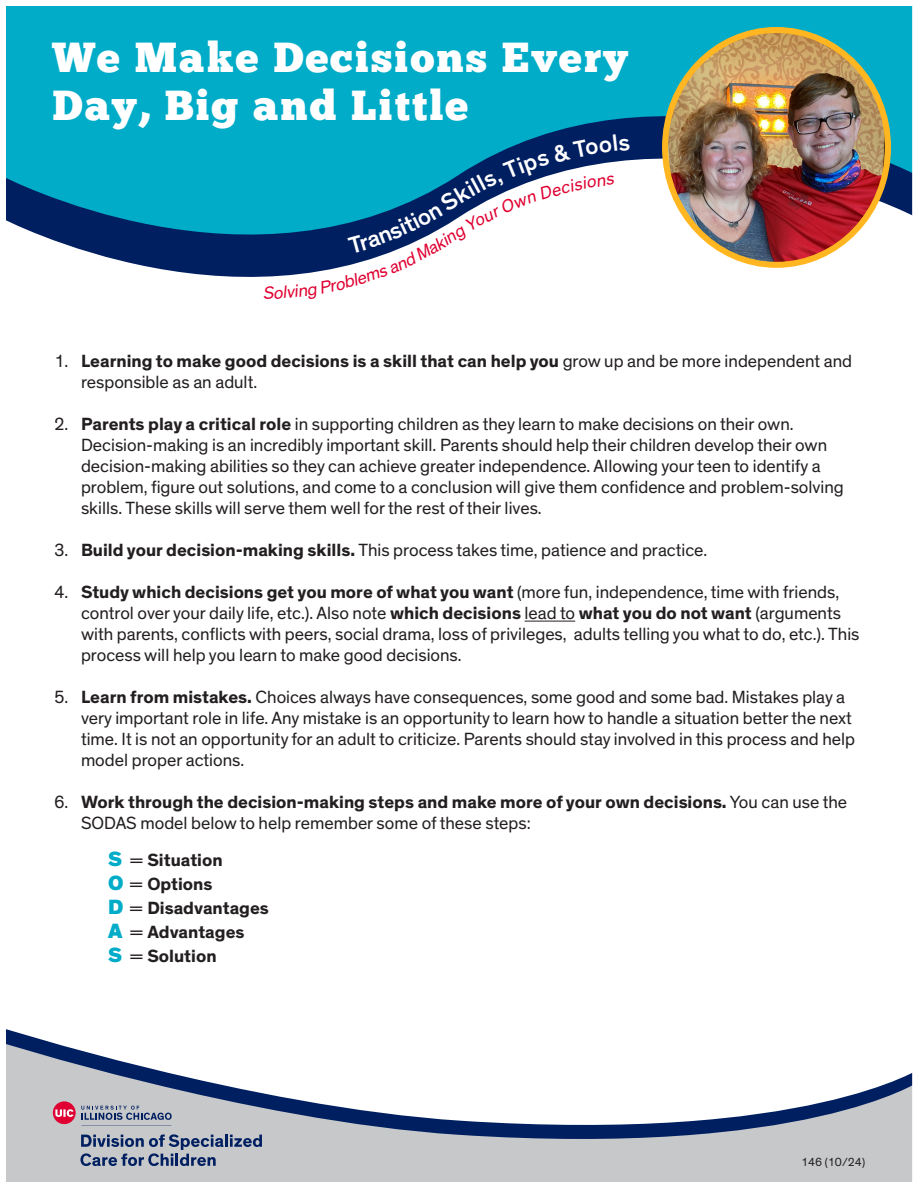
<style>
.page{position:relative;width:918px;height:1188px;background:#fff}
.page>*{position:absolute;margin:0;border:0;box-sizing:border-box;transform-origin:0 0}
.t1{font:42px/48px "Chunk Five";letter-spacing:.05em;color:#fff}
.t2{font:18px/21px "Theinhardt";color:#231f20}
.t3{font:700 18px/21px "Theinhardt";color:#231f20}
.t4{font:12px "Theinhardt";color:#231f20}
.s1{font-weight:700}
.s2{font-weight:400}
.s3{font-weight:900;font-size:21px;color:#00acc8}
</style>
<div class="page">
<svg style="left:7px;top:7px;width:904px;height:270px;background:#16a3c1"></svg>
<img style="left:665px;top:30px;width:223px;height:235px">
<div style="left:662px;top:27px;width:229px;height:241px;border:6px solid #ffb620;border-radius:50%"></div>
<svg style="left:7px;top:1041px;width:904px;height:140px"></svg>
<hr style="left:81px;top:1125px;width:90px;height:1px;background:#001f61">
<svg style="left:53px;top:1101px;width:119px;height:23px;background:#af9aaa"></svg>
<svg style="left:80px;top:1134px;width:182px;height:32px;background:#8d97ab"></svg>
<hr style="left:525px;top:621px;width:50px;height:1px;background:#231f20">
<svg style="left:322px;top:135px;width:308px;height:142px"></svg>
<p class="t1" style="left:52px;top:33px;width:577px">We Make Decisions Every<br>Day, Big and Little</p>
<p class="t2" style="left:81px;top:351px;width:773px;text-indent:-27px">1. <span class="s1">Learning to make good decisions is a skill that can help you</span> grow up and be more independent and responsible as an adult.</p>
<p class="t2" style="left:81px;top:414px;width:764px;text-indent:-27px">2. <span class="s1">Parents play a critical role</span> in supporting children as they learn to make decisions on their own.<br>Decision-making is an incredibly important skill. Parents should help their children develop their own decision-making abilities so they can achieve greater independence. Allowing your teen to identify a problem, figure out solutions, and come to a conclusion will give them confidence and problem-solving skills. These skills will serve them well for the rest of their lives.</p>
<p class="t2" style="left:54px;top:540px;width:655px">3. <span class="s1">Build your decision-making skills.</span> This process takes time, patience and practice.</p>
<p class="t2" style="left:81px;top:582px;width:780px;text-indent:-27px">4. <span class="s1">Study which decisions get you more of what you want</span> (more fun, independence, time with friends, control over your daily life, etc.). Also note <span class="s1">which decisions</span> lead to <span class="s1">what you do not want</span> (arguments with parents, conflicts with peers, social drama, loss of privileges, adults telling you what to do, etc.). This process will help you learn to make good decisions.</p>
<p class="t2" style="left:81px;top:687px;width:776px;text-indent:-27px">5. <span class="s1">Learn from mistakes.</span> Choices always have consequences, some good and some bad. Mistakes play a very important role in life. Any mistake is an opportunity to learn how to handle a situation better the next time. It is not an opportunity for an adult to criticize. Parents should stay involved in this process and help model proper actions.</p>
<p class="t3" style="left:81px;top:792px;width:768px;text-indent:-27px"><span class="s2">6.</span> Work through the decision-making steps and make more of your own decisions. <span class="s2">You can use the<br>SODAS model below to help remember some of these steps:</span></p>
<p class="t3" style="left:108px;top:850px;width:116px"><span class="s3">S</span> <span class="s2">=</span> Situation</p>
<p class="t3" style="left:108px;top:874px;width:106px"><span class="s3">O</span> <span class="s2">=</span> Options</p>
<p class="t3" style="left:108px;top:898px;width:162px"><span class="s3">D</span> <span class="s2">=</span> Disadvantages</p>
<p class="t3" style="left:108px;top:922px;width:138px"><span class="s3">A</span> <span class="s2">=</span> Advantages</p>
<p class="t3" style="left:108px;top:946px;width:110px"><span class="s3">S</span> <span class="s2">=</span> Solution</p>
<p class="t4" style="left:801px;top:1155px;width:65px">146 (10/24)</p>
</div>
